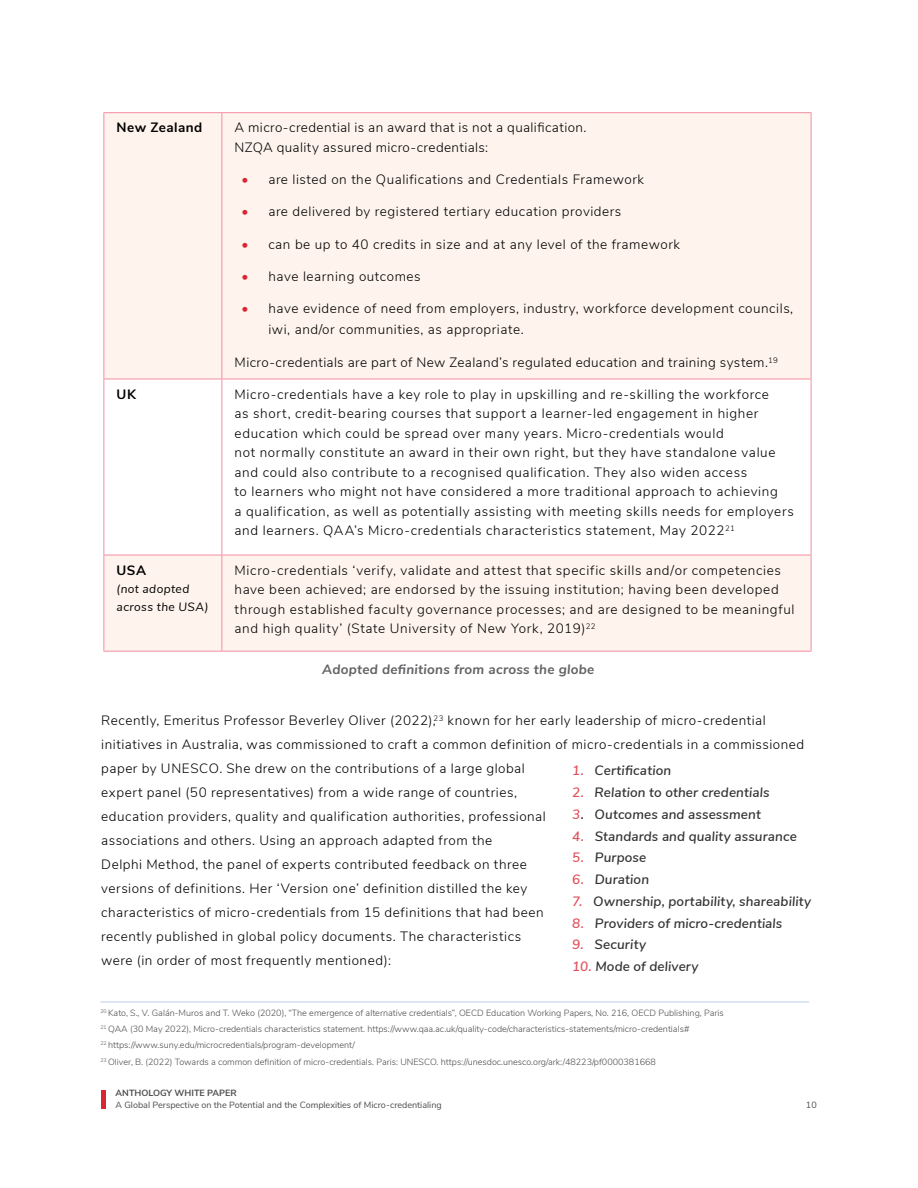
<style>
.page{position:relative;width:918px;height:1188px;background:#fff}
.page>*{position:absolute;margin:0;border:0;box-sizing:border-box;transform-origin:0 0}
.Body{font:300 13.5px/19.5px "Nunito Sans";letter-spacing:.045em;color:#000}
.Red_Bullets{font:300 13.5px/21px "Nunito Sans";letter-spacing:.04em;color:#000}
.Body-2{font:italic 600 13.5px "Nunito Sans";letter-spacing:.01em;color:#333}
.Body-3{font:300 13.5px/19.5px "Nunito Sans";letter-spacing:.025em;color:#000}
.SH2{font:italic 700 13.5px "Nunito Sans";letter-spacing:.02em;color:#626365}
.Body-4{font:700 13.5px "Nunito Sans";letter-spacing:.03em;color:#000}
.Body-5{font:italic 12px/18px "Nunito Sans";letter-spacing:.035em;color:#000}
.t1{font:300 9px "Nunito Sans";color:#4d4d4d}
.t2{font:9px "Nunito Sans";color:#4d4d4d}
.t3{font:700 9px "Nunito Sans";color:#4d4d4d}
.s1{color:#d92632}
.s2{color:#e0525b}
</style>
<div class="page">
<hr style="left:101px;top:1090px;width:4px;height:18px;background:#d92632">
<hr style="left:100px;top:1002px;width:709px;height:1px;background:#bacdea">
<svg style="left:105px;top:113px;width:706px;height:538px;fill:#fef4ed"></svg>
<hr style="left:104px;top:112px;width:118px;height:1px;background:#f48da1">
<hr style="left:104px;top:113px;width:1px;height:266px;background:#f48da1">
<hr style="left:222px;top:112px;width:590px;height:1px;background:#f48da1">
<hr style="left:221px;top:113px;width:1px;height:266px;background:#f48da1">
<hr style="left:811px;top:113px;width:1px;height:266px;background:#f48da1">
<hr style="left:104px;top:379px;width:118px;height:1px;background:#f48da1">
<hr style="left:104px;top:379px;width:1px;height:176px;background:#f48da1">
<hr style="left:222px;top:379px;width:590px;height:1px;background:#f48da1">
<hr style="left:221px;top:379px;width:1px;height:176px;background:#f48da1">
<hr style="left:811px;top:379px;width:1px;height:176px;background:#f48da1">
<hr style="left:104px;top:555px;width:118px;height:1px;background:#f48da1">
<hr style="left:104px;top:555px;width:1px;height:96px;background:#f48da1">
<hr style="left:222px;top:555px;width:590px;height:1px;background:#f48da1">
<hr style="left:221px;top:555px;width:1px;height:96px;background:#f48da1">
<hr style="left:811px;top:555px;width:1px;height:96px;background:#f48da1">
<hr style="left:104px;top:651px;width:118px;height:1px;background:#f48da1">
<hr style="left:222px;top:651px;width:590px;height:1px;background:#f48da1">
<p class="Body-4" style="left:117px;top:118px;width:87px">New Zealand</p>
<p class="Body-3" style="left:235px;top:117px;width:353px">A micro-credential is an award that is not a qualification.<br>NZQA quality assured micro-credentials:</p>
<p class="Red_Bullets" style="left:241px;top:168px;width:404px"><span class="s1">•</span> are listed on the Qualifications and Credentials Framework</p>
<p class="Red_Bullets" style="left:241px;top:200px;width:382px"><span class="s1">•</span> are delivered by registered tertiary education providers</p>
<p class="Red_Bullets" style="left:241px;top:233px;width:440px"><span class="s1">•</span> can be up to 40 credits in size and at any level of the framework</p>
<p class="Red_Bullets" style="left:241px;top:265px;width:181px"><span class="s1">•</span> have learning outcomes</p>
<p class="Red_Bullets" style="left:268px;top:297px;width:526px;text-indent:-27px"><span class="s1">•</span> have evidence of need from employers, industry, workforce development councils, iwi, and/or communities, as appropriate.</p>
<p class="Body-3" style="left:235px;top:352px;width:545px">Micro-credentials are part of New Zealand’s regulated education and training system.<sup>19</sup></p>
<p class="Body-4" style="left:117px;top:384px;width:21px">UK</p>
<p class="Body" style="left:235px;top:383px;width:561px">Micro-credentials have a key role to play in upskilling and re-skilling the workforce<br>as short, credit-bearing courses that support a learner-led engagement in higher education which could be spread over many years. Micro-credentials would<br>not normally constitute an award in their own right, but they have standalone value and could also contribute to a recognised qualification. They also widen access<br>to learners who might not have considered a more traditional approach to achieving<br>a qualification, as well as potentially assisting with meeting skills needs for employers and learners. QAA’s Micro-credentials characteristics statement, May 2022<sup>21</sup></p>
<p class="Body-4" style="left:117px;top:560px;width:31px">USA</p>
<p class="Body-5" style="left:117px;top:579px;width:94px">(not adopted across the USA)</p>
<p class="Body" style="left:235px;top:559px;width:561px">Micro-credentials ‘verify, validate and attest that specific skills and/or competencies have been achieved; are endorsed by the issuing institution; having been developed through established faculty governance processes; and are designed to be meaningful and high quality’ (State University of New York, 2019)<sup>22</sup></p>
<h2 class="SH2" style="left:322px;top:660px;width:274px">Adopted definitions from across the globe</h2>
<p class="Body" style="left:101px;top:708px;width:705px;line-height:24px">Recently, Emeritus Professor Beverley Oliver (2022),<sup>23</sup> known for her early leadership of micro-credential initiatives in Australia, was commissioned to craft a common definition of micro-credentials in a commissioned paper by UNESCO. She drew on the contributions of a large global<br>expert panel (50 representatives) from a wide range of countries,<br>education providers, quality and qualification authorities, professional<br>associations and others. Using an approach adapted from the<br>Delphi Method, the panel of experts contributed feedback on three<br>versions of definitions. Her ‘Version one’ definition distilled the key<br>characteristics of micro-credentials from 15 definitions that had been<br>recently published in global policy documents. The characteristics<br>were (in order of most frequently mentioned):</p>
<p class="Body-2" style="left:572px;top:761px;width:100px"><span class="s2">1.</span> Certification</p>
<p class="Body-2" style="left:572px;top:783px;width:199px"><span class="s2">2.</span> Relation to other credentials</p>
<p class="Body-2" style="left:572px;top:804px;width:190px"><span class="s2">3</span>. Outcomes and assessment</p>
<p class="Body-2" style="left:572px;top:826px;width:226px"><span class="s2">4.</span> Standards and quality assurance</p>
<p class="Body-2" style="left:572px;top:848px;width:75px"><span class="s2">5.</span> Purpose</p>
<p class="Body-2" style="left:572px;top:870px;width:78px"><span class="s2">6.</span> Duration</p>
<p class="Body-2" style="left:572px;top:891px;width:241px"><span class="s2">7.</span> Ownership, portability, shareability</p>
<p class="Body-2" style="left:572px;top:913px;width:212px"><span class="s2">8.</span> Providers of micro-credentials</p>
<p class="Body-2" style="left:572px;top:935px;width:75px"><span class="s2">9.</span> Security</p>
<p class="Body-2" style="left:572px;top:957px;width:128px"><span class="s2">10.</span> Mode of delivery</p>
<p class="t1" style="left:100px;top:1006px;width:625px"><sup>20</sup> Kato, S., V. Galán-Muros and T. Weko (2020), “The emergence of alternative credentials”, OECD Education Working Papers, No. 216, OECD Publishing, Paris</p>
<p class="t1" style="left:100px;top:1022px;width:590px"><sup>21</sup> QAA (30 May 2022), Micro-credentials characteristics statement. https://www.qaa.ac.uk/quality-code/characteristics-statements/micro-credentials#</p>
<p class="t1" style="left:100px;top:1039px;width:256px"><sup>22</sup> https://www.suny.edu/microcredentials/program-development/</p>
<p class="t1" style="left:100px;top:1055px;width:557px"><sup>23</sup> Oliver, B. (2022) Towards a common definition of micro-credentials. Paris: UNESCO. https://unesdoc.unesco.org/ark:/48223/pf0000381668</p>
<p class="t3" style="left:116px;top:1086px;width:123px">ANTHOLOGY WHITE PAPER</p>
<p class="t2" style="left:116px;top:1098px;width:328px">A Global Perspective on the Potential and the Complexities of Micro-credentialing</p>
<p class="t2" style="left:806px;top:1098px;width:12px">10</p>
</div>
